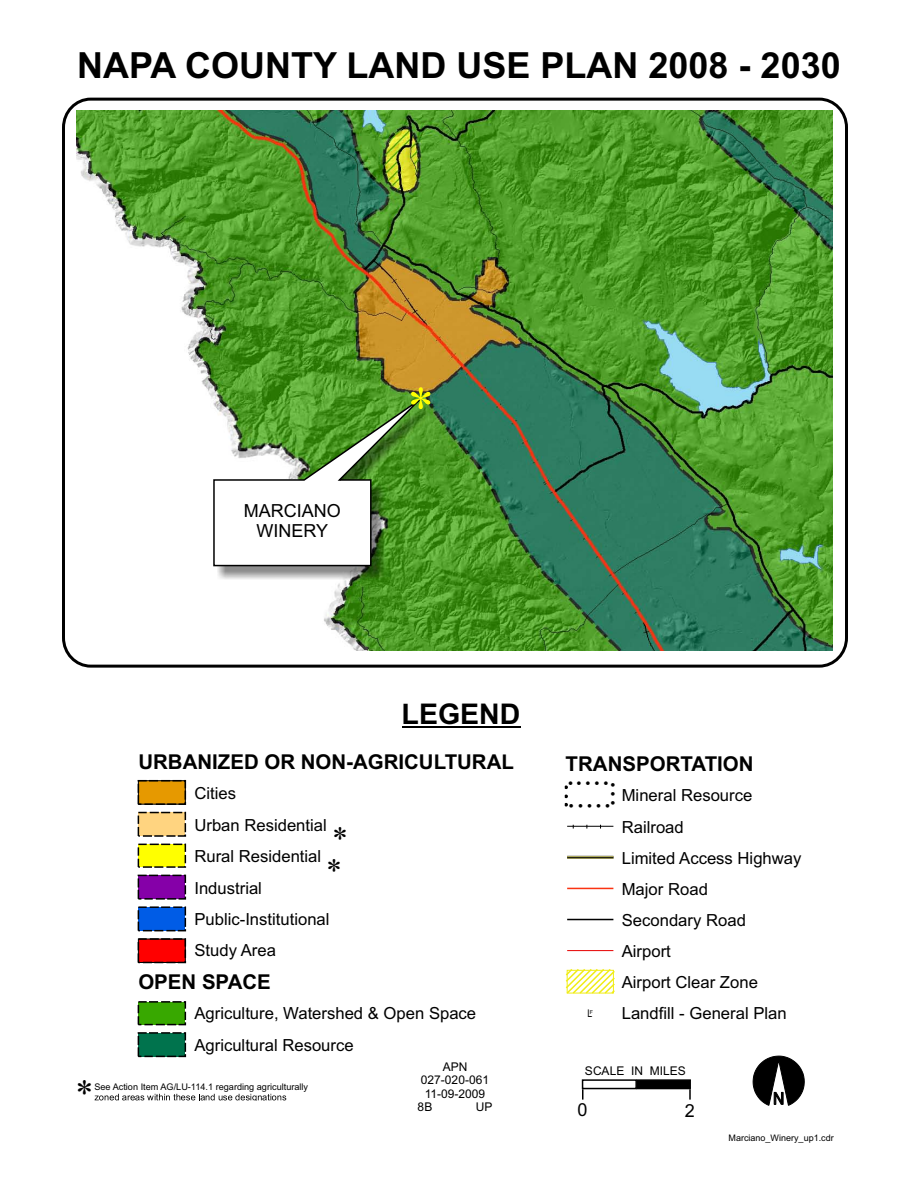
<style>
.page{position:relative;width:918px;height:1188px;background:#fff}
.page>*{position:absolute;margin:0;border:0;box-sizing:border-box;transform-origin:0 0}
.t1{font:54px "Times New Roman";color:#ff0}
.t2{font:700 36px "Arial";color:#000}
.t3{font:36px "Times New Roman";color:#000}
.t4{font:31.8px "Times New Roman";color:#000}
.t5{font:700 28.5px "Arial";color:#000}
.t6{font:700 20.4px "Arial";color:#000}
.t7{font:18px/20.1px "Arial";color:#000;text-align:center}
.t8{font:16.65px/31.5px "Arial";color:#000}
.t9{font:12px "Arial";color:#000}
.t10{font:10.65px "Arial Narrow";color:#000}
.t11{font:9.15px "Arial";color:#000}
.t12{font:9px "Arial";color:#000}
.t13{font:5.25px "ESRI Default Marker";color:#000}
</style>
<div class="page">
<div style="left:62px;top:98px;width:786px;height:570px;border:3px solid #000;border-radius:28px"></div>
<hr style="left:402px;top:726px;width:118px;height:2px;background:#000">
<div style="left:582px;top:1079px;width:55px;height:10px;background:#fff;border:2px solid #000"></div>
<div style="left:637px;top:1079px;width:54px;height:10px;background:#000;border:2px solid #000"></div>
<svg style="left:689px;top:1089px;width:2px;height:11px"></svg>
<svg style="left:753px;top:1056px;width:52px;height:50px"></svg>
<svg style="left:137px;top:779px;width:50px;height:121px"></svg>
<svg style="left:138px;top:906px;width:49px;height:58px;background:#824a7b"></svg>
<svg style="left:137px;top:1001px;width:50px;height:57px;background:#409048"></svg>
<svg style="left:565px;top:795px;width:3px;height:12px"></svg>
<svg style="left:565px;top:785px;width:3px;height:4px"></svg>
<svg style="left:565px;top:969px;width:50px;height:25px"></svg>
<hr style="left:567px;top:950px;width:46px;height:1px;background:#e60000">
<hr style="left:567px;top:919px;width:46px;height:1px;background:#000">
<hr style="left:567px;top:888px;width:46px;height:1px;background:#fa3312">
<hr style="left:567px;top:856px;width:46px;height:3px;background:#000">
<hr style="left:567px;top:856px;width:46px;height:2px;background:#fffa87">
<hr style="left:567px;top:857px;width:46px;height:1px;background:#000">
<hr style="left:567px;top:826px;width:46px;height:1px;background:#000">
<svg style="left:95px;top:1094px;width:191px;height:7px"></svg>
<img style="left:76px;top:111px;width:756px;height:540px">
<img style="left:218px;top:405px;width:215px;height:175px">
<svg style="left:212px;top:389px;width:220px;height:178px"></svg>
<h2 class="t2" style="left:77px;top:52px;width:765px">NAPA COUNTY LAND USE PLAN 2008 - 2030</h2>
<p class="t7" style="left:244px;top:502px;width:99px">MARCIANO<br>WINERY</p>
<h1 class="t1" style="left:407px;top:387px;width:28px">*</h1>
<h3 class="t5" style="left:402px;top:703px;width:120px">LEGEND</h3>
<p class="t6" style="left:138px;top:754px;width:377px">URBANIZED OR NON-AGRICULTURAL</p>
<p class="t8" style="left:194px;top:779px;width:137px">Cities<br>Urban Residential<br>Rural Residential<br>Industrial<br>Public-Institutional<br>Study Area</p>
<p class="t6" style="left:138px;top:974px;width:134px">OPEN SPACE</p>
<p class="t8" style="left:194px;top:999px;width:283px">Agriculture, Watershed &amp; Open Space<br>Agricultural Resource</p>
<h3 class="t4" style="left:332px;top:827px;width:17px">*</h3>
<h3 class="t4" style="left:326px;top:859px;width:17px">*</h3>
<h2 class="t3" style="left:75px;top:1080px;width:19px">*</h2>
<p class="t11" style="left:94px;top:1083px;width:215px">See Action Item AG/LU-114.1 regarding agriculturally</p>
<p class="t9" style="left:443px;top:1062px;width:26px">APN</p>
<p class="t9" style="left:421px;top:1076px;width:70px">027-020-061</p>
<p class="t9" style="left:425px;top:1089px;width:62px">11-09-2009</p>
<p class="t9" style="left:418px;top:1102px;width:16px">8B</p>
<p class="t9" style="left:476px;top:1102px;width:18px">UP</p>
<p class="t6" style="left:566px;top:756px;width:190px">TRANSPORTATION</p>
<p class="t13" style="left:569px;top:782px;width:41px">!!!!!</p>
<p class="t13" style="left:615px;top:783px;width:23px;rotate:90deg">!!!</p>
<p class="t13" style="left:610px;top:808px;width:42px;rotate:-180deg">!!!!!</p>
<p class="t8" style="left:622px;top:780px;width:132px">Mineral Resource</p>
<p class="t8" style="left:622px;top:813px;width:64px">Railroad</p>
<p class="t8" style="left:622px;top:844px;width:181px">Limited Access Highway</p>
<p class="t8" style="left:622px;top:875px;width:88px">Major Road</p>
<p class="t8" style="left:622px;top:906px;width:126px">Secondary Road</p>
<p class="t8" style="left:622px;top:937px;width:51px">Airport</p>
<p class="t8" style="left:622px;top:968px;width:138px">Airport Clear Zone</p>
<p class="t10" style="left:588px;top:1009px;width:7px">L<sup>F</sup></p>
<p class="t8" style="left:622px;top:999px;width:167px">Landfill - General Plan</p>
<p class="t9" style="left:585px;top:1066px;width:102px">SCALE IN MILES</p>
<p class="t7" style="left:577px;top:1101px;width:12px">0</p>
<p class="t7" style="left:685px;top:1102px;width:12px">2</p>
<p class="t12" style="left:729px;top:1134px;width:107px">Marciano_Winery_up1.cdr</p>
</div>
